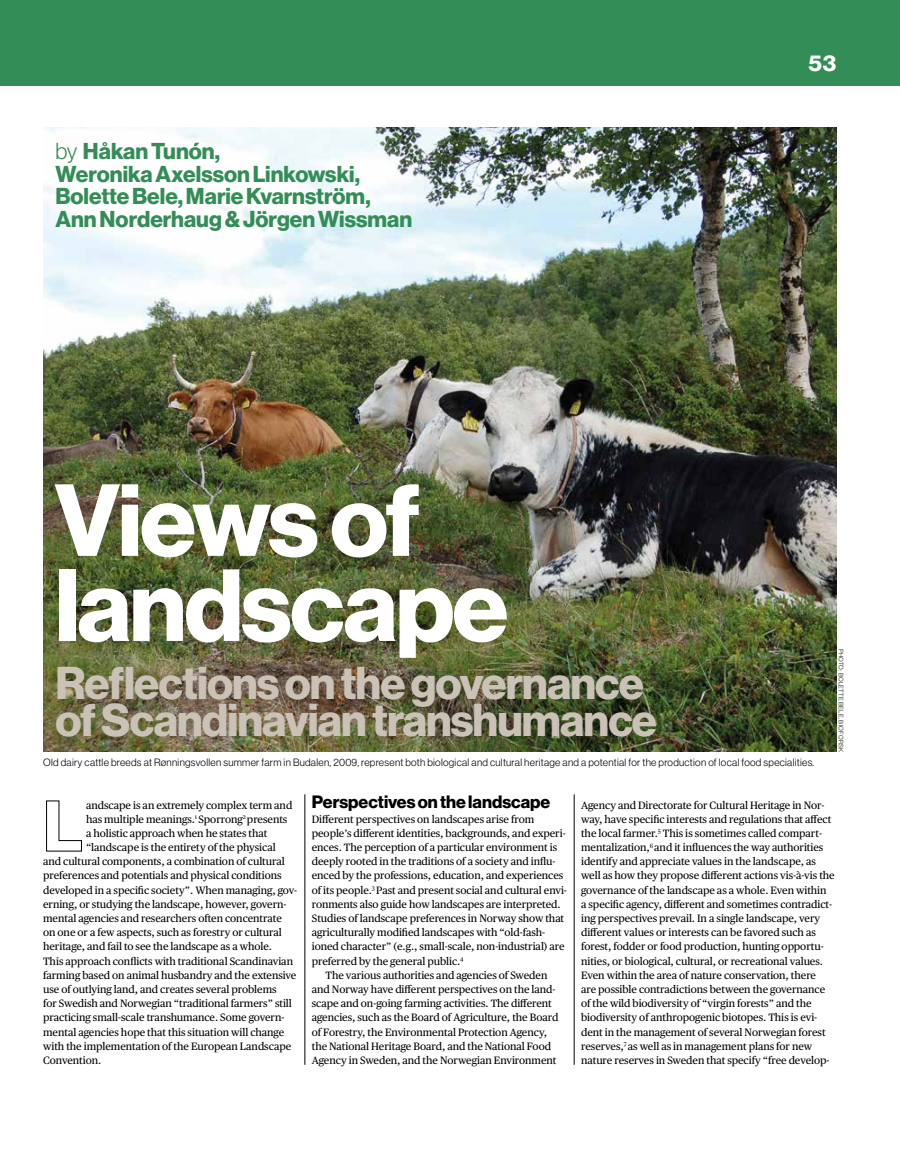
<style>
.page{position:relative;width:900px;height:1149px;background:#fff}
.page>*{position:absolute;margin:0;border:0;box-sizing:border-box;transform-origin:0 0}
.t1{font:100px/85px "N Haas Grotesk DS Pro 75 Bd";color:#fff}
.t2{font:45px/37.5px "N Haas Grotesk DS Pro 75 Bd";color:#cac2b7}
.t3{font:22.5px/22.5px "N Haas Grotesk DS Pro 75 Bd";color:#338d56}
.t4{font:22.5px "N Haas Grotesk DS Pro 75 Bd";color:#fff}
.t5{font:17.5px "N Haas Grotesk DS Pro 75 Bd";color:#000}
.t6{font:10.62px/14.1px "Publico Text";letter-spacing:-.005em;color:#000}
.t7{font:10.38px "N Haas Grotesk DS Pro 45 Lt";letter-spacing:.025em;color:#000}
.t8{font:6.25px "N Haas Grotesk DS Pro 45 Lt";letter-spacing:.045em;color:#000}
.s1{font-family:"N Haas Grotesk DS Pro 45 Lt"}
</style>
<div class="page">
<img style="left:43px;top:128px;width:793px;height:623px">
<svg style="left:46px;top:800px;width:36px;height:51px"></svg>
<hr style="left:574px;top:794px;width:1px;height:270px;background:#000">
<hr style="left:305px;top:794px;width:1px;height:270px;background:#000">
<div style="left:0;top:0;width:900px;height:85px;background:#338d56"></div>
<h3 class="t3" style="left:55px;top:140px;width:358px"><span class="s1">by</span> Håkan Tunón,<br>Weronika Axelsson Linkowski,<br>Bolette Bele, Marie Kvarnström,<br>Ann Norderhaug &amp; Jörgen Wissman</h3>
<h1 class="t1" style="left:55px;top:479px;width:455px">Views of landscape</h1>
<h2 class="t2" style="left:56px;top:664px;width:603px">Reflections on the governance of Scandinavian transhumance</h2>
<h3 class="t4" style="left:809px;top:50px;width:29px">53</h3>
<p class="t8" style="left:845px;top:648px;width:104px;rotate:90deg">Photo: Bolette Bele, Bioforsk</p>
<p class="t7" style="left:43px;top:756px;width:773px">Old dairy cattle breeds at Rønningsvollen summer farm in Budalen, 2009, represent both biological and cultural heritage and a potential for the production of local food specialities.</p>
<p class="t6" style="left:86px;top:796px;width:208px">andscape is an extremely complex term and</p>
<p class="t6" style="left:86px;top:811px;width:203px">has multiple meanings.<sup>1</sup> Sporrong<sup>2</sup> presents</p>
<p class="t6" style="left:86px;top:825px;width:183px">a holistic approach when he states that</p>
<p class="t6" style="left:86px;top:839px;width:191px">“landscape is the entirety of the physical</p>
<p class="t6" style="left:43px;top:853px;width:243px">and cultural components, a combination of cultural</p>
<p class="t6" style="left:43px;top:867px;width:240px">preferences and potentials and physical conditions</p>
<p class="t6" style="left:43px;top:882px;width:255px">developed in a specific society”. When managing, gov-</p>
<p class="t6" style="left:43px;top:896px;width:245px">erning, or studying the landscape, however, govern-</p>
<p class="t6" style="left:43px;top:910px;width:240px">mental agencies and researchers often concentrate</p>
<p class="t6" style="left:43px;top:924px;width:240px">on one or a few aspects, such as forestry or cultural</p>
<p class="t6" style="left:43px;top:938px;width:230px">heritage, and fail to see the landscape as a whole.</p>
<p class="t6" style="left:43px;top:952px;width:251px">This approach conflicts with traditional Scandinavian</p>
<p class="t6" style="left:43px;top:967px;width:255px">farming based on animal husbandry and the extensive</p>
<p class="t6" style="left:43px;top:981px;width:235px">use of outlying land, and creates several problems</p>
<p class="t6" style="left:43px;top:995px;width:250px">for Swedish and Norwegian “traditional farmers” still</p>
<p class="t6" style="left:43px;top:1009px;width:243px">practicing small-scale transhumance. Some govern-</p>
<p class="t6" style="left:43px;top:1023px;width:243px">mental agencies hope that this situation will change</p>
<p class="t6" style="left:43px;top:1037px;width:250px">with the implementation of the European Landscape</p>
<p class="t6" style="left:43px;top:1052px;width:60px">Convention.</p>
<h3 class="t5" style="left:312px;top:791px;width:240px">Perspectives on the landscape</h3>
<p class="t6" style="left:312px;top:811px;width:224px">Different perspectives on landscapes arise from</p>
<p class="t6" style="left:312px;top:825px;width:255px">people’s different identities, backgrounds, and experi-</p>
<p class="t6" style="left:312px;top:839px;width:247px">ences. The perception of a particular environment is</p>
<p class="t6" style="left:312px;top:853px;width:245px">deeply rooted in the traditions of a society and influ-</p>
<p class="t6" style="left:312px;top:867px;width:253px">enced by the professions, education, and experiences</p>
<p class="t6" style="left:312px;top:881px;width:257px">of its people.<sup>3</sup> Past and present social and cultural envi-</p>
<p class="t6" style="left:312px;top:896px;width:250px">ronments also guide how landscapes are interpreted.</p>
<p class="t6" style="left:312px;top:910px;width:254px">Studies of landscape preferences in Norway show that</p>
<p class="t6" style="left:312px;top:924px;width:235px">agriculturally modified landscapes with “old-fash-</p>
<p class="t6" style="left:312px;top:938px;width:254px">ioned character” (e.g., small-scale, non-industrial) are</p>
<p class="t6" style="left:312px;top:952px;width:153px">preferred by the general public.<sup>4</sup></p>
<p class="t6" style="left:326px;top:967px;width:223px">The various authorities and agencies of Sweden</p>
<p class="t6" style="left:312px;top:981px;width:245px">and Norway have different perspectives on the land-</p>
<p class="t6" style="left:312px;top:995px;width:242px">scape and on-going farming activities. The different</p>
<p class="t6" style="left:312px;top:1009px;width:248px">agencies, such as the Board of Agriculture, the Board</p>
<p class="t6" style="left:312px;top:1023px;width:237px">of Forestry, the Environmental Protection Agency,</p>
<p class="t6" style="left:312px;top:1037px;width:241px">the National Heritage Board, and the National Food</p>
<p class="t6" style="left:312px;top:1052px;width:246px">Agency in Sweden, and the Norwegian Environment</p>
<p class="t6" style="left:581px;top:796px;width:255px">Agency and Directorate for Cultural Heritage in Nor&shy;way, have specific interests and regulations that affect the local farmer.<sup>5</sup> This is sometimes called compart&shy;mentalization,<sup>6</sup> and it influences the way authorities identify and appreciate values in the landscape, as well as how they propose different actions vis-à-vis the governance of the landscape as a whole. Even within<br>a specific agency, different and sometimes contradict&shy;ing perspectives prevail. In a single landscape, very different values or interests can be favored such as forest, fodder or food production, hunting opportu&shy;nities, or biological, cultural, or recreational values.<br>Even within the area of nature conservation, there<br>are possible contradictions between the governance of the wild biodiversity of “virgin forests” and the biodiversity of anthropogenic biotopes. This is evi&shy;dent in the management of several Norwegian forest reserves,<sup>7</sup> as well as in management plans for new nature reserves in Sweden that specify “free develop-</p>
</div>
